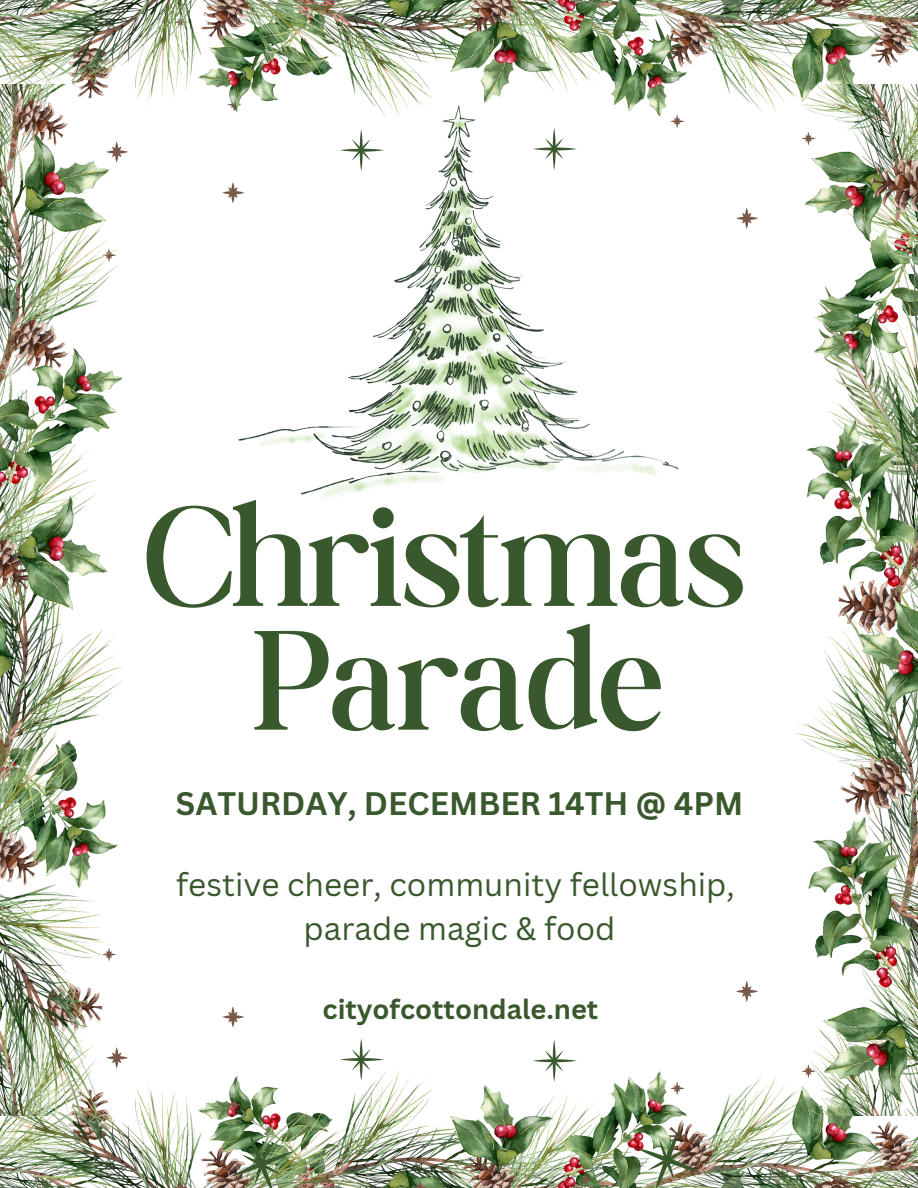
<style>
.page{position:relative;width:918px;height:1188px;background:#fff}
.page>*{position:absolute;margin:0;border:0;box-sizing:border-box;transform-origin:0 0}
.t1{font:300 152.1px/123.8px "Boston Angel";color:#39582d;text-align:center}
.t2{font:700 31.65px "Canva Sans";color:#39582d}
.t3{font:31.5px/43.8px "Canva Sans";color:#39582d;text-align:center}
.t4{font:700 27.15px "Canva Sans";color:#39582d}
</style>
<div class="page">
<img style="left:0;top:1071px;width:918px;height:117px">
<svg style="left:123px;top:150px;width:5px;height:4px"></svg>
<svg style="left:222px;top:182px;width:17px;height:21px"></svg>
<svg style="left:736px;top:208px;width:22px;height:21px"></svg>
<svg style="left:679px;top:118px;width:5px;height:7px"></svg>
<svg style="left:533px;top:1040px;width:44px;height:42px"></svg>
<svg style="left:340px;top:1038px;width:44px;height:43px"></svg>
<svg style="left:222px;top:1006px;width:22px;height:22px"></svg>
<svg style="left:736px;top:981px;width:22px;height:21px"></svg>
<svg style="left:579px;top:1173px;width:14px;height:13px"></svg>
<svg style="left:670px;top:1082px;width:14px;height:13px"></svg>
<svg style="left:413px;top:1181px;width:14px;height:7px"></svg>
<svg style="left:227px;top:1098px;width:14px;height:14px"></svg>
<svg style="left:174px;top:1181px;width:14px;height:7px"></svg>
<img style="left:636px;top:1129px;width:65px;height:59px">
<img style="left:230px;top:1133px;width:65px;height:55px">
<img style="left:0;top:0;width:918px;height:113px">
<img style="left:0;top:84px;width:123px;height:1032px">
<img style="left:797px;top:84px;width:121px;height:1032px">
<img style="left:239px;top:106px;width:440px;height:392px">
<h1 class="t1" style="left:144px;top:495px;width:602px">Christmas<br>Parade</h1>
<h2 class="t2" style="left:176px;top:782px;width:569px">SATURDAY, DECEMBER 14TH @ 4PM</h2>
<p class="t3" style="left:176px;top:862px;width:560px">festive cheer, community fellowship, parade magic &amp; food</p>
<h3 class="t4" style="left:323px;top:990px;width:277px">cityofcottondale.net</h3>
</div>
